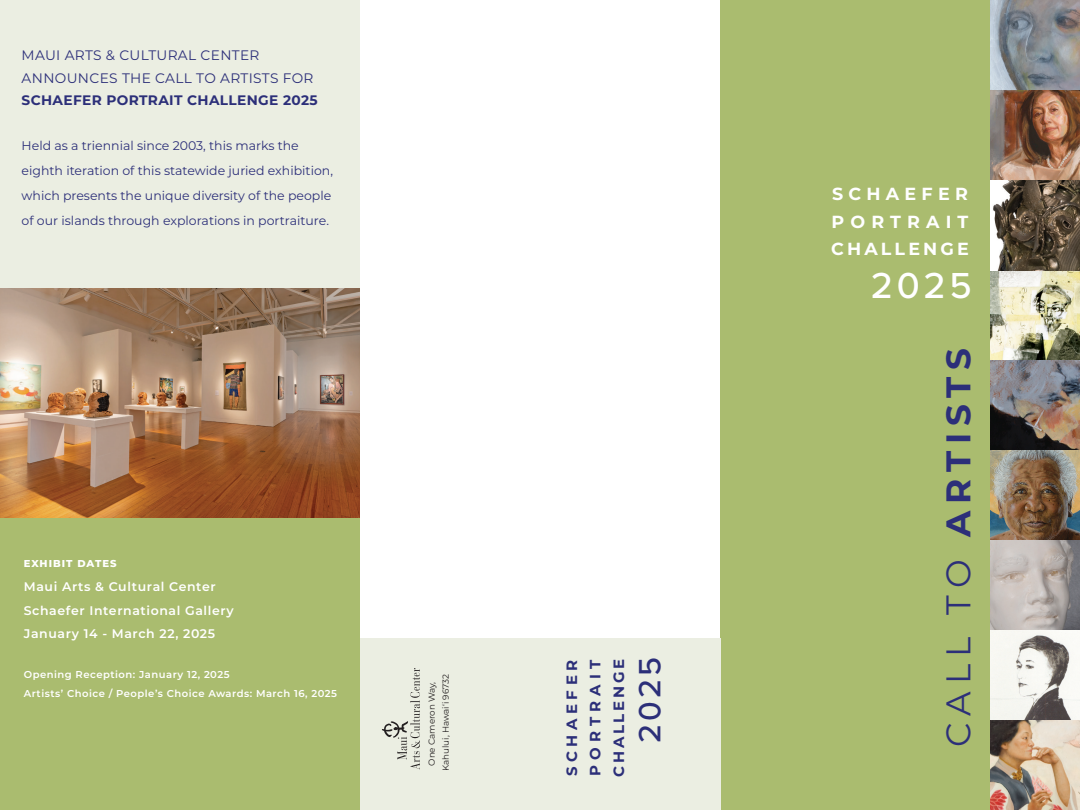
<style>
.page{position:relative;width:1080px;height:810px;background:#fff}
.page>*{position:absolute;margin:0;border:0;box-sizing:border-box;transform-origin:0 0}
.t1{font:500 37.5px "Proxima Nova";color:#fff}
.t2{font:700 34.25px "Montserrat";letter-spacing:.195em;color:#2c2f79}
.t3{font:500 32px "Proxima Nova";color:#2c2f79}
.t4{font:700 17.5px/27.5px "Montserrat";letter-spacing:.3em;color:#fff;text-align:justify}
.t5{font:700 15px/23.5px "Montserrat";letter-spacing:.3em;color:#2c2f79;text-align:justify}
.t6{font:13.75px/22.5px "Montserrat";letter-spacing:.025em;color:#2c2f79}
.t7{font:700 13.75px "Montserrat";letter-spacing:.025em;color:#2c2f79}
.t8{font:12.5px/25px "Montserrat";color:#2c2f79}
.t9{font:600 12.5px/23.8px "Montserrat";letter-spacing:.05em;color:#fff}
.t10{font:600 10px/18.8px "Montserrat";letter-spacing:.05em;color:#fff}
.t11{font:800 10px "Montserrat";letter-spacing:.1em;color:#fff}
.t12{font:8.75px/13.8px "Montserrat";letter-spacing:-.005em;color:#231f20;text-align:center}
.s1{font-weight:400}
</style>
<div class="page">
<div style="left:720px;top:0;width:360px;height:810px;background:#aabc6f"></div>
<div style="left:0;top:0;width:360px;height:810px;background:#ebeee2"></div>
<div style="left:0;top:502px;width:360px;height:308px;background:#aabc6f"></div>
<div style="left:360px;top:639px;width:360px;height:171px;background:#ebeee2"></div>
<svg style="left:382px;top:668px;width:38px;height:102px"></svg>
<img style="left:0;top:289px;width:360px;height:228px">
<img style="left:990px;top:0;width:90px;height:810px">
<p class="t6" style="left:22px;top:43px;width:293px">MAUI ARTS &amp; CULTURAL CENTER<br>ANNOUNCES THE CALL TO ARTISTS FOR</p>
<p class="t7" style="left:22px;top:90px;width:298px">SCHAEFER PORTRAIT CHALLENGE 2025</p>
<p class="t8" style="left:22px;top:133px;width:313px">Held as a triennial since 2003, this marks the eighth iteration of this statewide juried exhibition, which presents the unique diversity of the people of our islands through explorations in portraiture.</p>
<p class="t11" style="left:24px;top:556px;width:94px">EXHIBIT DATES</p>
<p class="t9" style="left:24px;top:574px;width:211px">Maui Arts &amp; Cultural Center<br>Schaefer International Gallery<br>January 14 - March 22, 2025</p>
<p class="t10" style="left:24px;top:665px;width:315px">Opening Reception: January 12, 2025<br>Artists’ Choice / People’s Choice Awards: March 16, 2025</p>
<p class="t12" style="left:425px;top:771px;width:98px;rotate:-90deg">One Cameron Way,<br>Kahului, Hawai‘i 96732</p>
<p class="t5" style="left:559px;top:777px;width:119px;rotate:-90deg">SCHAEFER PORTRAIT CHALLENGE</p>
<h3 class="t3" style="left:626px;top:743px;width:88px;rotate:-90deg">2025</h3>
<h3 class="t4" style="left:831px;top:179px;width:139px">SCHAEFER PORTRAIT CHALLENGE</h3>
<h1 class="t1" style="left:871px;top:257px;width:102px">2025</h1>
<h2 class="t2" style="left:934px;top:747px;width:400px;rotate:-90deg"><span class="s1">CALL TO</span> ARTISTS</h2>
</div>
